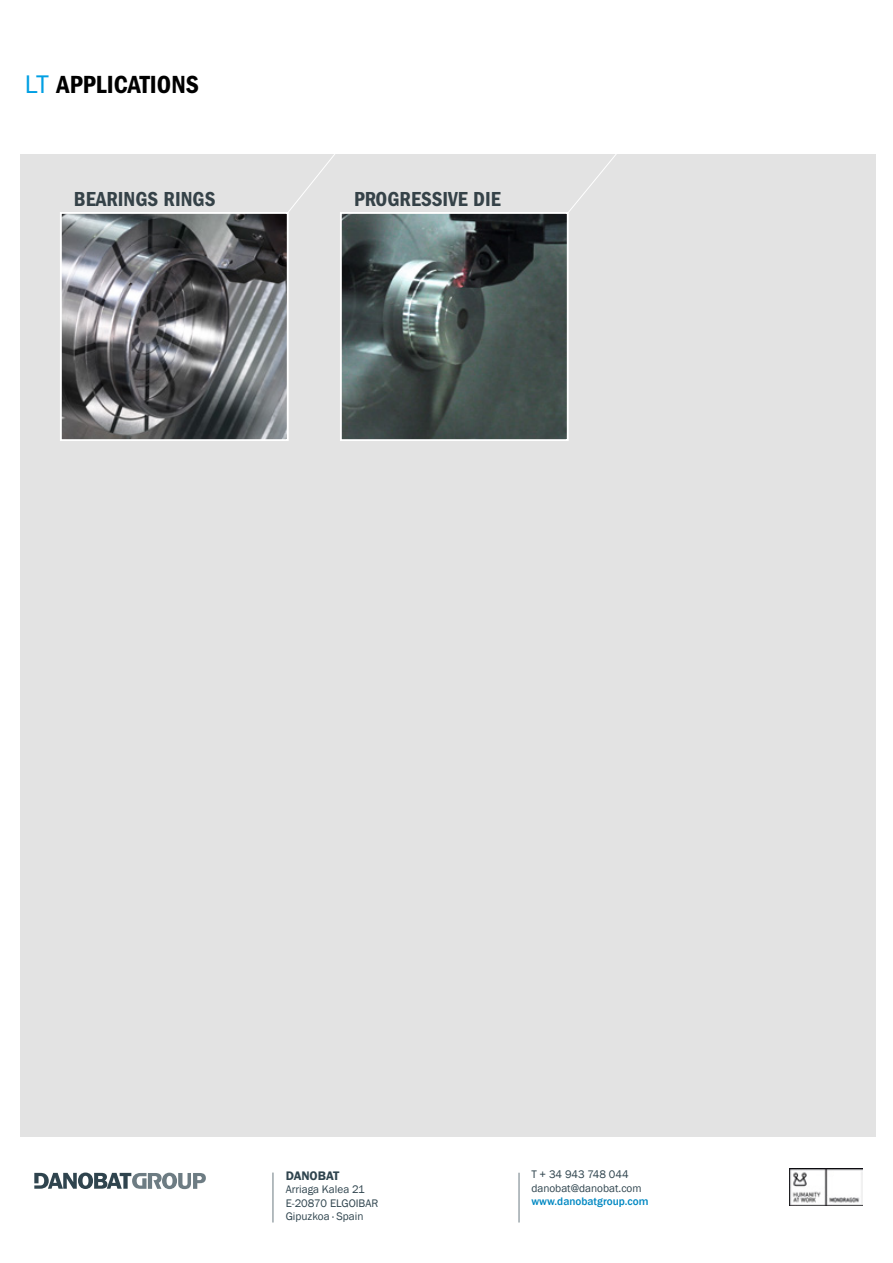
<style>
.page{position:relative;width:893px;height:1263px;background:#fff}
.page>*{position:absolute;margin:0;border:0;box-sizing:border-box;transform-origin:0 0}
.t1{font:25.65px "ITC Franklin Gothic Std Dm Cd";color:#000}
.t2{font:21px "ITC Franklin Gothic Std Dm Cd";color:#354248}
.t3{font:600 12.75px "Franklin Gothic";color:#2f444e}
.t4{font:11.25px/13.5px "Franklin Gothic";color:#2f444e}
.t5{font:500 11.25px "Franklin Gothic";color:#0088c2}
.s1{font-family:"ITC Franklin Gothic Std";color:#009fe3}
</style>
<div class="page">
<div style="left:21px;top:154px;width:855px;height:983px;background:#e3e3e3"></div>
<img style="left:63px;top:215px;width:223px;height:223px">
<div style="left:60px;top:212px;width:229px;height:229px;border:2px solid #fff"></div>
<img style="left:343px;top:215px;width:223px;height:223px">
<div style="left:340px;top:212px;width:229px;height:229px;border:2px solid #fff"></div>
<svg style="left:34px;top:1172px;width:172px;height:17px"></svg>
<hr style="left:519px;top:1173px;width:1px;height:49px;background:#6d7c83">
<hr style="left:272px;top:1172px;width:1px;height:50px;background:#6d7c83">
<img style="left:789px;top:1168px;width:73px;height:37px">
<h1 class="t1" style="left:25px;top:70px;width:175px"><span class="s1">LT</span> APPLICATIONS</h1>
<h2 class="t2" style="left:74px;top:187px;width:143px">BEARINGS RINGS</h2>
<h2 class="t2" style="left:354px;top:187px;width:148px">PROGRESSIVE DIE</h2>
<p class="t3" style="left:286px;top:1168px;width:55px">DANOBAT</p>
<p class="t4" style="left:286px;top:1183px;width:94px">Arriaga Kalea 21<br>E-20870 ELGOIBAR<br>Gipuzkoa · Spain</p>
<p class="t4" style="left:531px;top:1168px;width:112px">T + 34 943 748 044 danobat@danobat.com</p>
<p class="t5" style="left:531px;top:1195px;width:119px">www.danobatgroup.com</p>
</div>
